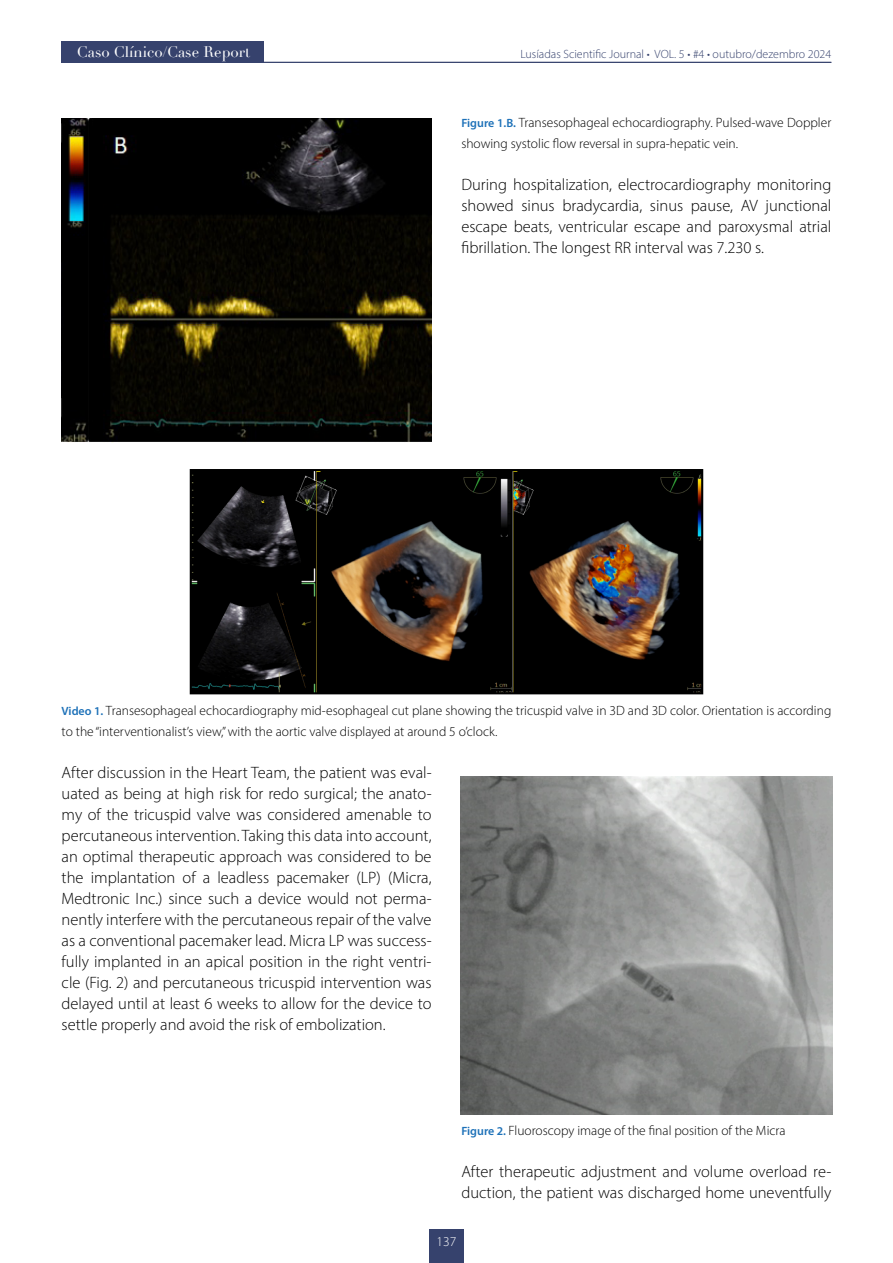
<style>
.page{position:relative;width:893px;height:1263px;background:#fff}
.page>*{position:absolute;margin:0;border:0;box-sizing:border-box;transform-origin:0 0}
.t1{font:300 16.5px/21px "Myriad Pro";color:#000;text-align:justify}
.t2{font:15px "Didot";color:#fff}
.t3{font:300 13.5px/21px "Myriad Pro";color:#000}
.t4{font:300 13.5px "Myriad Pro";color:#fff}
.t5{font:300 12px "Myriad Pro";color:#36426d}
.s1{font-weight:600;font-size:12px;color:#1d71b8}
</style>
<div class="page">
<hr style="left:62px;top:62px;width:769px;height:1px;background:#36426d">
<div style="left:429px;top:1229px;width:34px;height:34px;background:#36426d"></div>
<div style="left:62px;top:41px;width:202px;height:21px;background:#36426d"></div>
<img style="left:61px;top:119px;width:371px;height:323px">
<img style="left:193px;top:472px;width:507px;height:219px">
<div style="left:190px;top:469px;width:513px;height:225px;border:2px solid #000"></div>
<img style="left:460px;top:776px;width:372px;height:338px">
<p class="t2" style="left:77px;top:43px;width:175px">Caso Clínico/Case Report</p>
<p class="t2" style="left:76px;top:43px;width:125px">Editorial/Editorial</p>
<p class="t5" style="left:520px;top:46px;width:312px">Lusíadas Scientific Journal • VOL. 5 • #4 • outubro/dezembro 2024</p>
<p class="t3" style="left:461px;top:112px;width:371px"><span class="s1">Figure 1.B.</span> Transesophageal echocardiography. Pulsed‑wave Doppler showing systolic flow reversal in supra‑hepatic vein.</p>
<p class="t1" style="left:461px;top:174px;width:371px">During hospitalization, electrocardiography monitoring showed sinus bradycardia, sinus pause, AV junctional escape beats, ventricular escape and paroxysmal atrial fibrillation. The longest RR interval was 7.230 s.</p>
<p class="t3" style="left:62px;top:700px;width:771px"><span class="s1">Video 1.</span> Transesophageal echocardiography mid‑esophageal cut plane showing the tricuspid valve in 3D and 3D color. Orientation is according to the “interventionalist’s view,” with the aortic valve displayed at around 5 o’clock.</p>
<p class="t1" style="left:62px;top:762px;width:371px">After discussion in the Heart Team, the patient was eval‑ uated as being at high risk for redo surgical; the anato‑ my of the tricuspid valve was considered amenable to percutaneous intervention. Taking this data into account, an optimal therapeutic approach was considered to be the implantation of a leadless pacemaker (LP) (Micra, Medtronic Inc.) since such a device would not perma‑ nently interfere with the percutaneous repair of the valve as a conventional pacemaker lead. Micra LP was success‑ fully implanted in an apical position in the right ventri‑ cle (Fig. 2) and percutaneous tricuspid intervention was delayed until at least 6 weeks to allow for the device to settle properly and avoid the risk of embolization.</p>
<p class="t3" style="left:461px;top:1120px;width:326px"><span class="s1">Figure 2.</span> Fluoroscopy image of the final position of the Micra</p>
<p class="t1" style="left:461px;top:1161px;width:371px">After therapeutic adjustment and volume overload re‑ duction, the patient was discharged home uneventfully</p>
<p class="t4" style="left:437px;top:1233px;width:21px">137</p>
</div>
